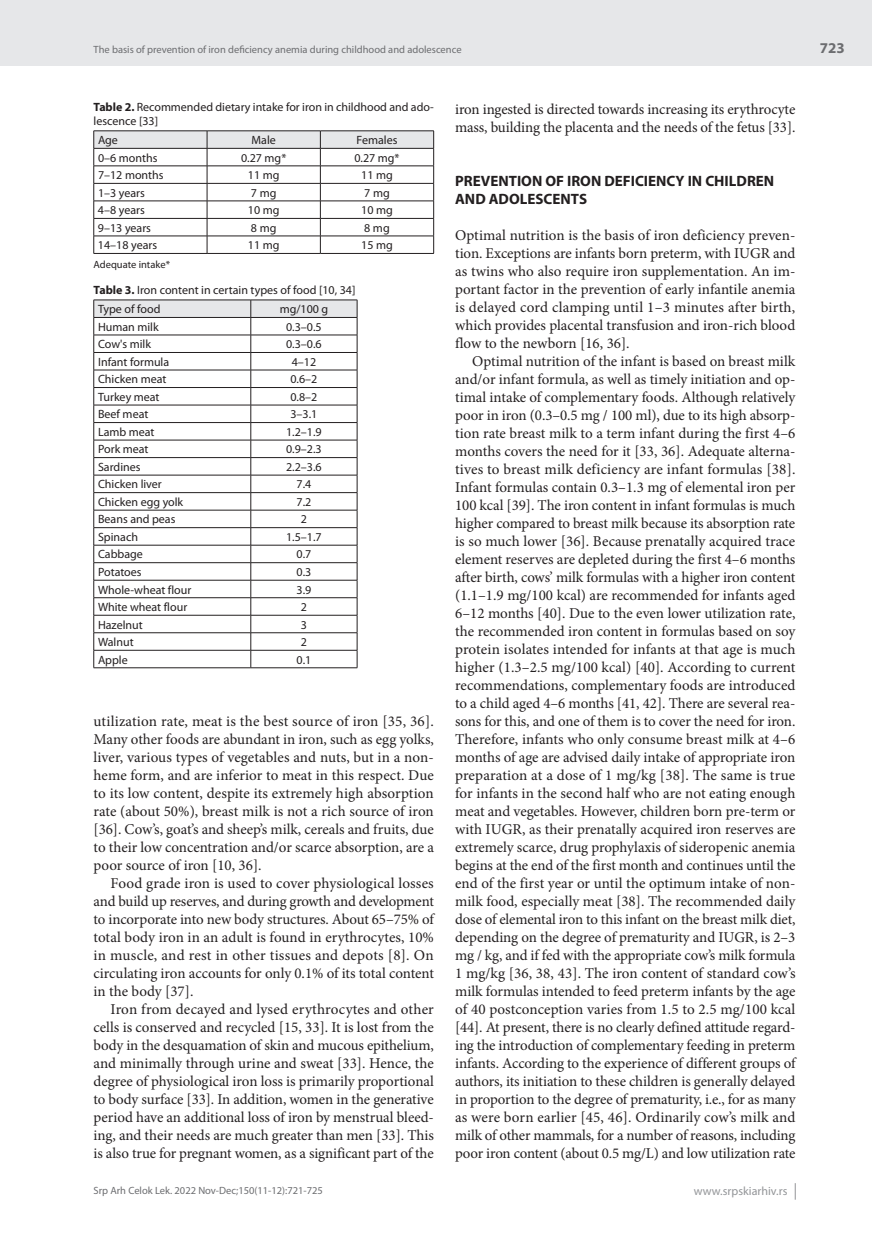
<style>
.page{position:relative;width:872px;height:1234px;background:#fff}
.page>*{position:absolute;margin:0;border:0;box-sizing:border-box;transform-origin:0 0}
.t1{font:15px/18px "Minion Pro";letter-spacing:-.01em;color:#231f20;text-align:justify}
.t2{font:700 15px/18px "Myriad Pro";color:#231f20}
.t3{font:700 15px "Myriad Pro";color:#6c6d70}
.t4{font:12px/13.5px "Myriad Pro";color:#231f20}
.t5{font:12px "Myriad Pro";color:#939598}
.t6{font:10.5px "Myriad Pro";color:#6c6d70}
.t7{font:10.5px "Myriad Pro";color:#231f20}
.s1{font-weight:700}
</style>
<div class="page">
<div style="left:0;top:0;width:872px;height:66px;background:#e6e7e9"></div>
<svg style="left:795px;top:1183px;width:1px;height:16px"></svg>
<hr style="left:94px;top:130px;width:113px;height:1px;background:#231f20">
<hr style="left:207px;top:130px;width:113px;height:1px;background:#231f20">
<hr style="left:320px;top:130px;width:114px;height:1px;background:#231f20">
<svg style="left:93px;top:131px;width:341px;height:122px"></svg>
<hr style="left:94px;top:253px;width:113px;height:1px;background:#231f20">
<hr style="left:207px;top:253px;width:113px;height:1px;background:#231f20">
<hr style="left:320px;top:253px;width:114px;height:1px;background:#231f20">
<hr style="left:94px;top:299px;width:157px;height:1px;background:#231f20">
<hr style="left:251px;top:299px;width:106px;height:1px;background:#231f20">
<svg style="left:93px;top:300px;width:265px;height:367px"></svg>
<hr style="left:94px;top:667px;width:157px;height:1px;background:#231f20">
<hr style="left:251px;top:667px;width:106px;height:1px;background:#231f20">
<p class="t6" style="left:94px;top:43px;width:369px">The basis of prevention of iron deficiency anemia during childhood and adolescence</p>
<p class="t4" style="left:94px;top:100px;width:342px"><span class="s1">Table 2.</span> Recommended dietary intake for iron in childhood and ado&shy;lescence [33]</p>
<p class="t4" style="left:98px;top:133px;width:21px">Age</p>
<p class="t4" style="left:251px;top:133px;width:26px">Male</p>
<p class="t4" style="left:356px;top:133px;width:42px">Females</p>
<p class="t4" style="left:98px;top:151px;width:61px">0–6 months</p>
<p class="t4" style="left:241px;top:151px;width:47px">0.27 mg*</p>
<p class="t4" style="left:354px;top:151px;width:47px">0.27 mg*</p>
<p class="t4" style="left:98px;top:168px;width:67px">7–12 months</p>
<p class="t4" style="left:248px;top:168px;width:33px">11 mg</p>
<p class="t4" style="left:361px;top:168px;width:33px">11 mg</p>
<p class="t4" style="left:98px;top:186px;width:48px">1–3 years</p>
<p class="t4" style="left:251px;top:186px;width:27px">7 mg</p>
<p class="t4" style="left:364px;top:186px;width:27px">7 mg</p>
<p class="t4" style="left:98px;top:203px;width:48px">4–8 years</p>
<p class="t4" style="left:248px;top:203px;width:33px">10 mg</p>
<p class="t4" style="left:361px;top:203px;width:33px">10 mg</p>
<p class="t4" style="left:98px;top:221px;width:55px">9–13 years</p>
<p class="t4" style="left:251px;top:221px;width:27px">8 mg</p>
<p class="t4" style="left:364px;top:221px;width:27px">8 mg</p>
<p class="t4" style="left:98px;top:238px;width:61px">14–18 years</p>
<p class="t4" style="left:248px;top:238px;width:33px">11 mg</p>
<p class="t4" style="left:361px;top:238px;width:33px">15 mg</p>
<p class="t7" style="left:94px;top:258px;width:78px">Adequate intake*</p>
<p class="t4" style="left:98px;top:280px;width:259px;line-height:19.5px;text-indent:-4px"><span class="s1">Table 3.</span> Iron content in certain types of food [10, 34]<br>Type of food</p>
<p class="t4" style="left:280px;top:302px;width:50px">mg/100 g</p>
<p class="t4" style="left:98px;top:320px;width:62px">Human milk</p>
<p class="t4" style="left:286px;top:320px;width:37px">0.3–0.5</p>
<p class="t4" style="left:98px;top:337px;width:54px">Cow's milk</p>
<p class="t4" style="left:286px;top:337px;width:37px">0.3–0.6</p>
<p class="t4" style="left:98px;top:355px;width:73px">Infant formula</p>
<p class="t4" style="left:292px;top:355px;width:26px">4–12</p>
<p class="t4" style="left:98px;top:372px;width:70px">Chicken meat</p>
<p class="t4" style="left:290px;top:372px;width:28px">0.6–2</p>
<p class="t4" style="left:98px;top:390px;width:63px">Turkey meat</p>
<p class="t4" style="left:290px;top:390px;width:28px">0.8–2</p>
<p class="t4" style="left:98px;top:407px;width:52px">Beef meat</p>
<p class="t4" style="left:290px;top:407px;width:28px">3–3.1</p>
<p class="t4" style="left:98px;top:425px;width:58px">Lamb meat</p>
<p class="t4" style="left:286px;top:425px;width:37px">1.2–1.9</p>
<p class="t4" style="left:98px;top:442px;width:52px">Pork meat</p>
<p class="t4" style="left:286px;top:442px;width:37px">0.9–2.3</p>
<p class="t4" style="left:98px;top:460px;width:44px">Sardines</p>
<p class="t4" style="left:286px;top:460px;width:37px">2.2–3.6</p>
<p class="t4" style="left:98px;top:477px;width:65px">Chicken liver</p>
<p class="t4" style="left:296px;top:477px;width:16px">7.4</p>
<p class="t4" style="left:98px;top:495px;width:87px">Chicken egg yolk</p>
<p class="t4" style="left:296px;top:495px;width:16px">7.2</p>
<p class="t4" style="left:98px;top:512px;width:79px">Beans and peas</p>
<p class="t4" style="left:301px;top:512px;width:8px">2</p>
<p class="t4" style="left:98px;top:530px;width:42px">Spinach</p>
<p class="t4" style="left:286px;top:530px;width:37px">1.5–1.7</p>
<p class="t4" style="left:98px;top:547px;width:46px">Cabbage</p>
<p class="t4" style="left:296px;top:547px;width:16px">0.7</p>
<p class="t4" style="left:98px;top:565px;width:45px">Potatoes</p>
<p class="t4" style="left:296px;top:565px;width:16px">0.3</p>
<p class="t4" style="left:98px;top:582px;width:95px">Whole-wheat flour</p>
<p class="t4" style="left:296px;top:582px;width:16px">3.9</p>
<p class="t4" style="left:98px;top:600px;width:91px">White wheat flour</p>
<p class="t4" style="left:301px;top:600px;width:8px">2</p>
<p class="t4" style="left:98px;top:617px;width:46px">Hazelnut</p>
<p class="t4" style="left:301px;top:617px;width:8px">3</p>
<p class="t4" style="left:98px;top:635px;width:37px">Walnut</p>
<p class="t4" style="left:301px;top:635px;width:8px">2</p>
<p class="t4" style="left:98px;top:652px;width:31px">Apple</p>
<p class="t4" style="left:296px;top:652px;width:16px">0.1</p>
<p class="t1" style="left:94px;top:712px;width:342px">utilization rate, meat is the best source of iron [35, 36].<br>Many other foods are abundant in iron, such as egg yolks, liver, various types of vegetables and nuts, but in a non&shy;heme form, and are inferior to meat in this respect. Due to its low content, despite its extremely high absorption rate (about 50%), breast milk is not a rich source of iron [36]. Cow’s, goat’s and sheep’s milk, cereals and fruits, due to their low concentration and/or scarce absorption, are a poor source of iron [10, 36].</p>
<p class="t1" style="left:94px;top:874px;width:342px;text-indent:17px">Food grade iron is used to cover physiological losses and build up reserves, and during growth and development to incorporate into new body structures. About 65–75% of total body iron in an adult is found in erythrocytes, 10% in muscle, and rest in other tissues and depots [8]. On circulating iron accounts for only 0.1% of its total content in the body [37].</p>
<p class="t1" style="left:94px;top:1000px;width:342px;text-indent:17px">Iron from decayed and lysed erythrocytes and other cells is conserved and recycled [15, 33]. It is lost from the body in the desquamation of skin and mucous epithelium, and minimally through urine and sweat [33]. Hence, the degree of physiological iron loss is primarily proportional to body surface [33]. In addition, women in the generative period have an additional loss of iron by menstrual bleed&shy;ing, and their needs are much greater than men [33]. This is also true for pregnant women, as a significant part of the</p>
<p class="t1" style="left:455px;top:100px;width:342px">iron ingested is directed towards increasing its erythrocyte mass, building the placenta and the needs of the fetus [33].</p>
<p class="t2" style="left:455px;top:171px;width:321px">PREVENTION OF IRON DEFICIENCY IN CHILDREN<br>AND ADOLESCENTS</p>
<p class="t1" style="left:455px;top:226px;width:342px">Optimal nutrition is the basis of iron deficiency preven&shy;tion. Exceptions are infants born preterm, with IUGR and as twins who also require iron supplementation. An im&shy;portant factor in the prevention of early infantile anemia is delayed cord clamping until 1–3 minutes after birth, which provides placental transfusion and iron-rich blood flow to the newborn [16, 36].</p>
<p class="t1" style="left:455px;top:352px;width:342px;text-indent:17px">Optimal nutrition of the infant is based on breast milk and/or infant formula, as well as timely initiation and op&shy;timal intake of complementary foods. Although relatively poor in iron (0.3–0.5 mg / 100 ml), due to its high absorp&shy;tion rate breast milk to a term infant during the first 4–6 months covers the need for it [33, 36]. Adequate alterna&shy;tives to breast milk deficiency are infant formulas [38].<br>Infant formulas contain 0.3–1.3 mg of elemental iron per 100 kcal [39]. The iron content in infant formulas is much higher compared to breast milk because its absorption rate is so much lower [36]. Because prenatally acquired trace element reserves are depleted during the first 4–6 months after birth, cows’ milk formulas with a higher iron content (1.1–1.9 mg/100 kcal) are recommended for infants aged 6–12 months [40]. Due to the even lower utilization rate, the recommended iron content in formulas based on soy protein isolates intended for infants at that age is much higher (1.3–2.5 mg/100 kcal) [40]. According to current recommendations, complementary foods are introduced to a child aged 4–6 months [41, 42]. There are several rea&shy;sons for this, and one of them is to cover the need for iron.<br>Therefore, infants who only consume breast milk at 4–6 months of age are advised daily intake of appropriate iron preparation at a dose of 1 mg/kg [38]. The same is true for infants in the second half who are not eating enough meat and vegetables. However, children born pre-term or with IUGR, as their prenatally acquired iron reserves are extremely scarce, drug prophylaxis of sideropenic anemia begins at the end of the first month and continues until the end of the first year or until the optimum intake of non&shy;milk food, especially meat [38]. The recommended daily dose of elemental iron to this infant on the breast milk diet, depending on the degree of prematurity and IUGR, is 2–3 mg / kg, and if fed with the appropriate cow’s milk formula 1 mg/kg [36, 38, 43]. The iron content of standard cow’s milk formulas intended to feed preterm infants by the age of 40 postconception varies from 1.5 to 2.5 mg/100 kcal [44]. At present, there is no clearly defined attitude regard&shy;ing the introduction of complementary feeding in preterm infants. According to the experience of different groups of authors, its initiation to these children is generally delayed in proportion to the degree of prematurity, i.e., for as many as were born earlier [45, 46]. Ordinarily cow’s milk and milk of other mammals, for a number of reasons, including poor iron content (about 0.5 mg/L) and low utilization rate</p>
<p class="t6" style="left:94px;top:1184px;width:231px">Srp Arh Celok Lek. 2022 Nov-Dec;150(11-12):721-725</p>
<p class="t5" style="left:694px;top:1183px;width:95px">www.srpskiarhiv.rs</p>
<p class="t3" style="left:820px;top:38px;width:26px">723</p>
</div>
